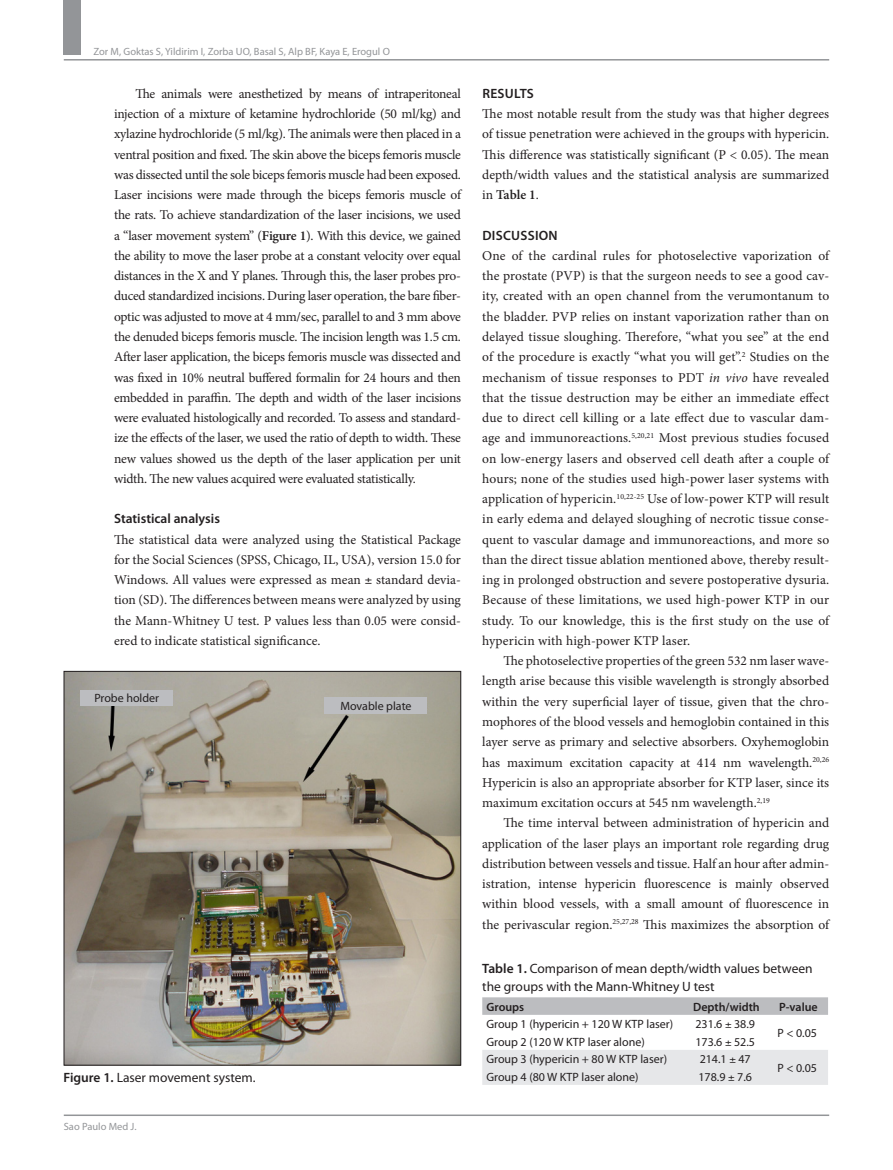
<style>
.page{position:relative;width:893px;height:1170px;background:#fff}
.page>*{position:absolute;margin:0;border:0;box-sizing:border-box;transform-origin:0 0}
._13_texto{font:13.5px/20.2px "Minion Pro";letter-spacing:-.005em;color:#231f20;text-align:justify}
._12_primeiro_parágra{font:13.5px/20.2px "Minion Pro";color:#231f20;text-align:justify}
._17_table_figure_tit{font:13.5px/18px "Myriad Pro";color:#231f20}
._15_sub2{font:600 13.5px "Myriad Pro";color:#231f20}
._14_sub1{font:600 13.5px "Myriad Pro";letter-spacing:.02em;color:#231f20}
._19_tabela_texto{font:12px "Myriad Pro";color:#231f20}
._18_tabela_primeira{font:600 12px "Myriad Pro";color:#231f20}
.t1{font:10.5px "Myriad Pro";color:#939598}
.s1{font-weight:700}
.s2{font-weight:600}
.s3{font-style:italic}
</style>
<div class="page">
<div style="left:64px;top:0;width:17px;height:55px;background:#939598"></div>
<hr style="left:64px;top:59px;width:765px;height:2px;background:#939598">
<hr style="left:64px;top:1114px;width:765px;height:1px;background:#939598">
<div style="left:482px;top:997px;width:346px;height:17px;background:#bcbdc0"></div>
<img style="left:66px;top:673px;width:393px;height:390px">
<div style="left:64px;top:671px;width:397px;height:394px;border:1px solid #231f20"></div>
<div style="left:80px;top:690px;width:93px;height:15px;background:#bcbdc0"></div>
<div style="left:325px;top:697px;width:102px;height:16px;background:#bcbdc0"></div>
<div style="left:482px;top:1050px;width:346px;height:34px;background:#e6e7e9"></div>
<p class="t1" style="left:94px;top:45px;width:398px"><span class="s1">ORIGINAL ARTICLE |</span> Zor M, Goktas S, Yi dirim I, Zorba UO, Basal S, Alp BF, Kaya E, Erogul O</p>
<p class="_13_texto" style="left:114px;top:83px;width:348px;text-indent:21px">The animals were anesthetized by means of intraperitoneal injection of a mixture of ketamine hydrochloride (50 ml/kg) and xylazine hydrochloride (5 ml/kg). The animals were then placed in a ventral position and fixed. The skin above the biceps femoris muscle was dissected until the sole biceps femoris muscle had been exposed.<br>Laser incisions were made through the biceps femoris muscle of the rats. To achieve standardization of the laser incisions, we used a “laser movement system” (<span class="s2">Figure 1</span>). With this device, we gained the ability to move the laser probe at a constant velocity over equal distances in the X and Y planes. Through this, the laser probes pro&shy;duced standardized incisions. During laser operation, the bare fiber&shy;optic was adjusted to move at 4 mm/sec, parallel to and 3 mm above the denuded biceps femoris muscle. The incision length was 1.5 cm.<br>After laser application, the biceps femoris muscle was dissected and was fixed in 10% neutral buffered formalin for 24 hours and then embedded in paraffin. The depth and width of the laser incisions were evaluated histologically and recorded. To assess and standard&shy;ize the effects of the laser, we used the ratio of depth to width. These new values showed us the depth of the laser application per unit width. The new values acquired were evaluated statistically.</p>
<p class="_15_sub2" style="left:114px;top:510px;width:107px">Statistical analysis</p>
<p class="_12_primeiro_parágra" style="left:114px;top:529px;width:348px">The statistical data were analyzed using the Statistical Package for the Social Sciences (SPSS, Chicago, IL, USA), version 15.0 for Windows. All values were expressed as mean standard devia&shy;tion (SD). The differences between means were analyzed by using the Mann-Whitney U test. P values less than 0.05 were consid&shy;ered to indicate statistical significance.</p>
<p class="t1" style="left:94px;top:45px;width:298px">Zor M, Goktas S, Yildirim I, Zorba UO, Basal S, Alp BF, Kaya E, Erogul O</p>
<p class="_14_sub1" style="left:482px;top:85px;width:53px">RESULTS</p>
<p class="_12_primeiro_parágra" style="left:482px;top:104px;width:348px">The most notable result from the study was that higher degrees of tissue penetration were achieved in the groups with hypericin.<br>This difference was statistically significant (P &lt; 0.05). The mean depth/width values and the statistical analysis are summarized in <span class="s2">Table 1</span>.</p>
<p class="_14_sub1" style="left:482px;top:226px;width:77px">DISCUSSION</p>
<p class="_12_primeiro_parágra" style="left:482px;top:245px;width:348px">One of the cardinal rules for photoselective vaporization of the prostate (PVP) is that the surgeon needs to see a good cav&shy;ity, created with an open channel from the verumontanum to the bladder. PVP relies on instant vaporization rather than on delayed tissue sloughing. Therefore, “what you see” at the end of the procedure is exactly “what you will get”.<sup>2</sup> Studies on the mechanism of tissue responses to PDT <span class="s3">in vivo</span> have revealed that the tissue destruction may be either an immediate effect due to direct cell killing or a late effect due to vascular dam&shy;age and immunoreactions.<sup>5,20,21</sup> Most previous studies focused on low-energy lasers and observed cell death after a couple of hours; none of the studies used high-power laser systems with application of hypericin.<sup>10,22-25</sup> Use of low-power KTP will result in early edema and delayed sloughing of necrotic tissue conse&shy;quent to vascular damage and immunoreactions, and more so than the direct tissue ablation mentioned above, thereby result&shy;ing in prolonged obstruction and severe postoperative dysuria.<br>Because of these limitations, we used high-power KTP in our study. To our knowledge, this is the first study on the use of hypericin with high-power KTP laser.</p>
<p class="_13_texto" style="left:482px;top:650px;width:348px;text-indent:21px">The photoselective properties of the green 532 nm laser wave&shy;length arise because this visible wavelength is strongly absorbed within the very superficial layer of tissue, given that the chro&shy;mophores of the blood vessels and hemoglobin contained in this layer serve as primary and selective absorbers. Oxyhemoglobin has maximum excitation capacity at 414 nm wavelength.<sup>20,26<br></sup>Hypericin is also an appropriate absorber for KTP laser, since its maximum excitation occurs at 545 nm wavelength.<sup>2,19</sup></p>
<p class="_13_texto" style="left:482px;top:812px;width:348px;text-indent:21px">The time interval between administration of hypericin and application of the laser plays an important role regarding drug distribution between vessels and tissue. Half an hour after admin&shy;istration, intense hypericin fluorescence is mainly observed within blood vessels, with a small amount of fluorescence in the perivascular region.<sup>25,27,28</sup> This maximizes the absorption of</p>
<p class="_17_table_figure_tit" style="left:482px;top:959px;width:332px"><span class="s2">Table 1.</span> Comparison of mean depth/width values between the groups with the Mann-Whitney U test</p>
<p class="_18_tabela_primeira" style="left:486px;top:998px;width:39px">Groups</p>
<p class="_18_tabela_primeira" style="left:693px;top:998px;width:68px">Depth/width</p>
<p class="_18_tabela_primeira" style="left:779px;top:998px;width:40px">P-value</p>
<p class="_19_tabela_texto" style="left:486px;top:1016px;width:188px">Group 1 (hypericin + 120 W KTP laser)</p>
<p class="_19_tabela_texto" style="left:695px;top:1016px;width:61px">231.6 38.9</p>
<p class="_19_tabela_texto" style="left:777px;top:1025px;width:41px">P &lt; 0.05</p>
<p class="_19_tabela_texto" style="left:486px;top:1034px;width:160px">Group 2 (120 W KTP laser alone)</p>
<p class="_19_tabela_texto" style="left:695px;top:1034px;width:61px">173.6 52.5</p>
<p class="_19_tabela_texto" style="left:486px;top:1051px;width:182px">Group 3 (hypericin + 80 W KTP laser)</p>
<p class="_19_tabela_texto" style="left:700px;top:1051px;width:53px">214.1 47</p>
<p class="_19_tabela_texto" style="left:777px;top:1060px;width:41px">P &lt; 0.05</p>
<p class="_19_tabela_texto" style="left:94px;top:691px;width:66px">Probe holder</p>
<p class="_19_tabela_texto" style="left:340px;top:698px;width:73px">Movable plate</p>
<p class="_17_table_figure_tit" style="left:63px;top:1068px;width:194px"><span class="s2">Figure 1.</span> Laser movement system.</p>
<p class="_19_tabela_texto" style="left:486px;top:1069px;width:154px">Group 4 (80 W KTP laser alone)</p>
<p class="_19_tabela_texto" style="left:698px;top:1069px;width:55px">178.9 7.6</p>
<p class="t1" style="left:64px;top:1119px;width:74px">Sao Paulo Med J.</p>
</div>
